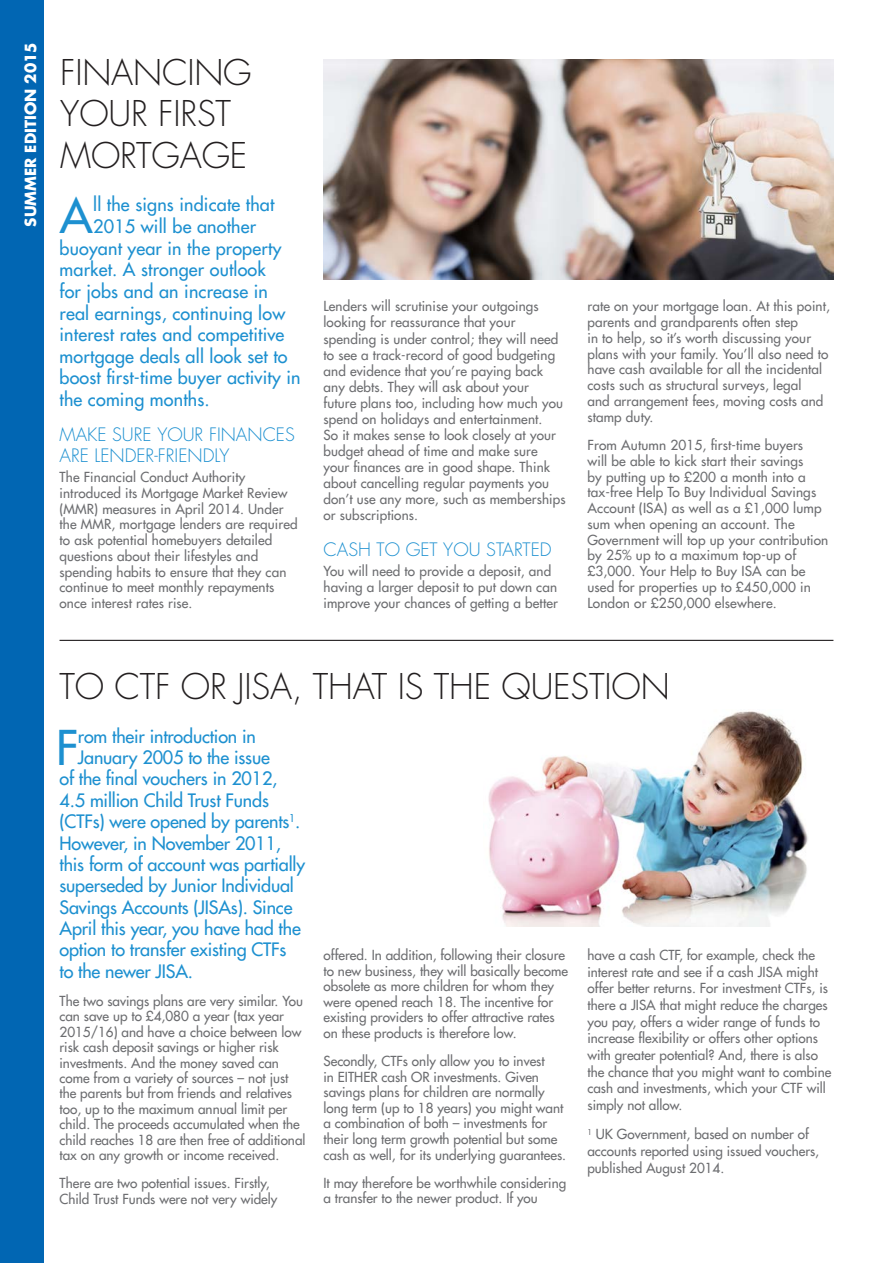
<style>
.page{position:relative;width:893px;height:1263px;background:#fff}
.page>*{position:absolute;margin:0;border:0;box-sizing:border-box;transform-origin:0 0}
.t1{font:46.65px "Futura LT";color:#1d90d0}
.t2{font:300 34.5px/41.4px "Futura LT";letter-spacing:-.005em;color:#231f20}
.t3{font:18px "Futura LT";letter-spacing:-.01em;color:#1d90d0}
.t4{font:18px "Futura LT";letter-spacing:.01em;color:#1d90d0}
.t5{font:300 18px/21px "Futura LT";color:#1d90d0}
.t6{font:700 15px "Futura LT";color:#fff}
.t7{font:13.5px/15.8px "Futura LT";letter-spacing:.01em;color:#6c6d70}
</style>
<div class="page">
<div style="left:0;top:0;width:44px;height:1263px;background:#0166b3"></div>
<hr style="left:60px;top:640px;width:773px;height:1px;background:#231f20">
<img style="left:488px;top:711px;width:320px;height:215px">
<img style="left:323px;top:60px;width:510px;height:219px">
<p class="t6" style="left:21px;top:226px;width:186px;rotate:-90deg">SUMMER EDITION 2015</p>
<h2 class="t2" style="left:60px;top:53px;width:193px">FINANCING<br>YOUR FIRST<br>MORTGAGE</h2>
<h1 class="t1" style="left:60px;top:185px;width:34px">A</h1>
<h3 class="t4" style="left:93px;top:193px;width:183px">ll the signs indicate that</h3>
<h3 class="t4" style="left:93px;top:215px;width:164px">2015 will be another</h3>
<h3 class="t4" style="left:60px;top:236px;width:223px">buoyant year in the property</h3>
<h3 class="t4" style="left:60px;top:258px;width:208px">market. A stronger outlook</h3>
<h3 class="t4" style="left:60px;top:279px;width:210px">for jobs and an increase in</h3>
<h3 class="t4" style="left:60px;top:301px;width:227px">real earnings, continuing low</h3>
<h3 class="t4" style="left:60px;top:323px;width:226px">interest rates and competitive</h3>
<h3 class="t4" style="left:60px;top:344px;width:230px">mortgage deals all look set to</h3>
<h3 class="t4" style="left:60px;top:366px;width:242px">boost first-time buyer activity in</h3>
<h3 class="t4" style="left:60px;top:388px;width:152px">the coming months.</h3>
<h3 class="t5" style="left:60px;top:424px;width:237px">MAKE SURE YOUR FINANCES<br>ARE LENDER-FRIENDLY</h3>
<p class="t7" style="left:60px;top:469px;width:240px">The Financial Conduct Authority introduced its Mortgage Market Review (MMR) measures in April 2014. Under the MMR, mortgage lenders are required to ask potential homebuyers detailed questions about their lifestyles and spending habits to ensure that they can continue to meet monthly repayments once interest rates rise.</p>
<p class="t7" style="left:323px;top:298px;width:244px">Lenders will scrutinise your outgoings looking for reassurance that your spending is under control; they will need to see a track-record of good budgeting and evidence that you’re paying back any debts. They will ask about your<br>future plans too, including how much you spend on holidays and entertainment.<br>So it makes sense to look closely at your budget ahead of time and make sure your finances are in good shape. Think about cancelling regular payments you don’t use any more, such as memberships or subscriptions.</p>
<h3 class="t5" style="left:323px;top:539px;width:230px">CASH TO GET YOU STARTED</h3>
<p class="t7" style="left:323px;top:563px;width:236px">You will need to provide a deposit, and having a larger deposit to put down can improve your chances of getting a better</p>
<p class="t7" style="left:587px;top:298px;width:244px">rate on your mortgage loan. At this point, parents and grandparents often step<br>in to help, so it’s worth discussing your plans with your family. You’ll also need to have cash available for all the incidental costs such as structural surveys, legal<br>and arrangement fees, moving costs and stamp duty.</p>
<p class="t7" style="left:587px;top:437px;width:242px">From Autumn 2015, first-time buyers<br>will be able to kick start their savings<br>by putting up to £200 a month into a tax-free Help To Buy Individual Savings Account (ISA) as well as a £1,000 lump sum when opening an account. The Government will top up your contribution by 25% up to a maximum top-up of £3,000. Your Help to Buy ISA can be used for properties up to £450,000 in London or £250,000 elsewhere.</p>
<h2 class="t2" style="left:60px;top:667px;width:612px">TO CTF OR JISA, THAT IS THE QUESTION</h2>
<h1 class="t1" style="left:56px;top:717px;width:24px">F</h1>
<h3 class="t3" style="left:78px;top:725px;width:180px">rom their introduction in</h3>
<h3 class="t3" style="left:78px;top:746px;width:193px">January 2005 to the issue</h3>
<h3 class="t3" style="left:60px;top:767px;width:219px">of the final vouchers in 2012,</h3>
<h3 class="t3" style="left:60px;top:788px;width:211px">4.5 million Child Trust Funds</h3>
<h3 class="t3" style="left:60px;top:810px;width:242px">(CTFs) were opened by parents<sup>1</sup>.</h3>
<h3 class="t3" style="left:60px;top:831px;width:223px">However, in November 2011,</h3>
<h3 class="t3" style="left:60px;top:852px;width:247px">this form of account was partially</h3>
<h3 class="t3" style="left:60px;top:874px;width:236px">superseded by Junior Individual</h3>
<h3 class="t3" style="left:60px;top:895px;width:234px">Savings Accounts (JISAs). Since</h3>
<h3 class="t3" style="left:60px;top:917px;width:243px">April this year, you have had the</h3>
<h3 class="t3" style="left:60px;top:938px;width:228px">option to transfer existing CTFs</h3>
<h3 class="t3" style="left:60px;top:959px;width:135px">to the newer JISA.</h3>
<p class="t7" style="left:60px;top:993px;width:247px">The two savings plans are very similar. You can save up to £4,080 a year (tax year 2015/16) and have a choice between low risk cash deposit savings or higher risk investments. And the money saved can come from a variety of sources – not just the parents but from friends and relatives too, up to the maximum annual limit per child. The proceeds accumulated when the child reaches 18 are then free of additional tax on any growth or income received.</p>
<p class="t7" style="left:60px;top:1175px;width:219px">There are two potential issues. Firstly,<br>Child Trust Funds were not very widely</p>
<p class="t7" style="left:587px;top:946px;width:245px;line-height:16.6px">have a cash CTF, for example, check the interest rate and see if a cash JISA might offer better returns. For investment CTFs, is there a JISA that might reduce the charges you pay, offers a wider range of funds to increase flexibility or offers other options with greater potential? And, there is also the chance that you might want to combine cash and investments, which your CTF will simply not allow.</p>
<p class="t7" style="left:587px;top:1125px;width:233px;line-height:17.1px"><sup>1</sup> UK Government, based on number of accounts reported using issued vouchers, published August 2014.</p>
<p class="t7" style="left:323px;top:947px;width:246px">offered. In addition, following their closure to new business, they will basically become obsolete as more children for whom they were opened reach 18. The incentive for existing providers to offer attractive rates on these products is therefore low.</p>
<p class="t7" style="left:323px;top:1053px;width:244px">Secondly, CTFs only allow you to invest<br>in EITHER cash OR investments. Given savings plans for children are normally long term (up to 18 years) you might want a combination of both – investments for their long term growth potential but some cash as well, for its underlying guarantees.</p>
<p class="t7" style="left:323px;top:1175px;width:244px">It may therefore be worthwhile considering a transfer to the newer product. If you</p>
</div>
